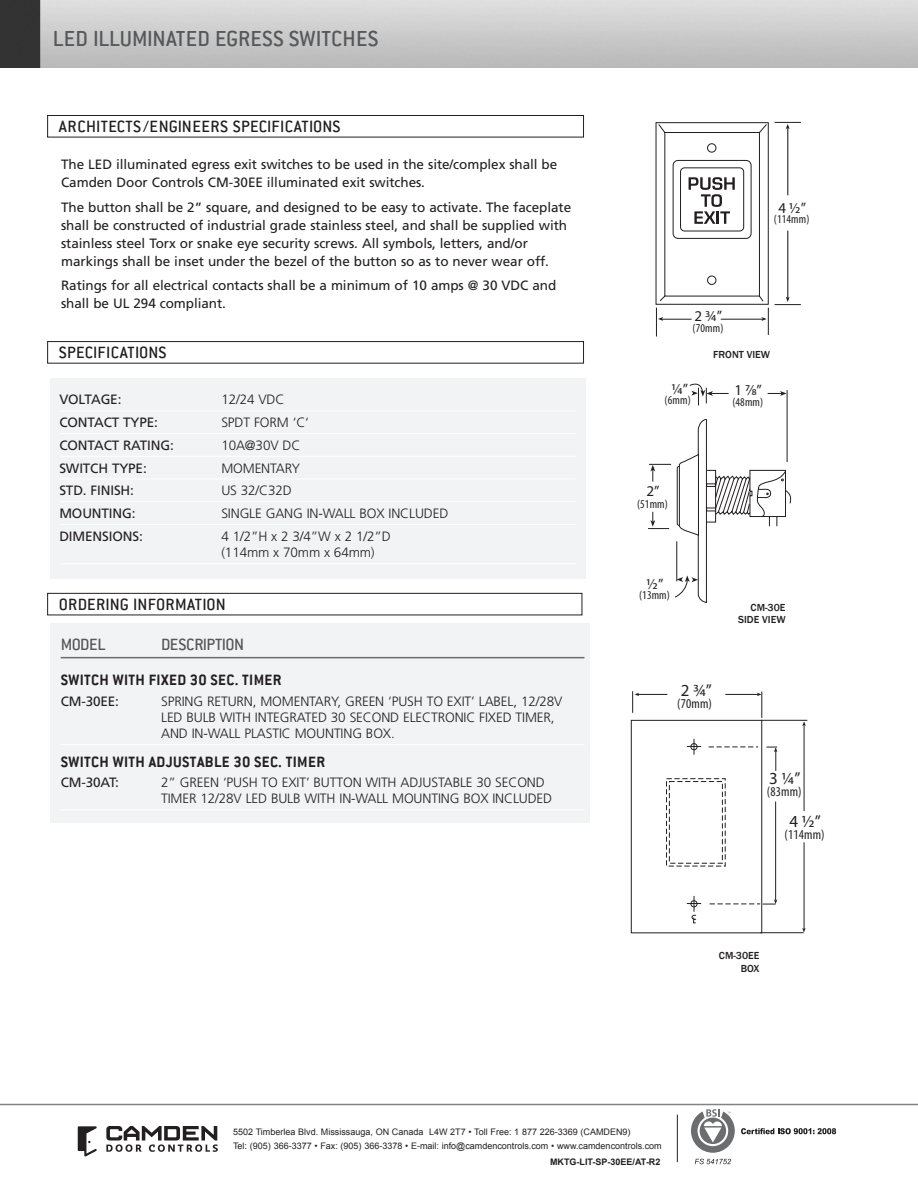
<style>
.page{position:relative;width:918px;height:1188px;background:#fff}
.page>*{position:absolute;margin:0;border:0;box-sizing:border-box;transform-origin:0 0}
.N-SS-H2__80_GRAY{font:500 24px "Conduit ITC";letter-spacing:.01em;color:#57585a}
.N-SS-H3__inside_whit{font:500 18px "Conduit ITC";letter-spacing:.01em;color:#231f20}
.N-SS-Products_H_Ord{font:500 18px "Conduit ITC";letter-spacing:-.035em;color:#57585a}
.t1{font:16.95px "Myriad Pro";color:#231f20}
.N-SS-H4_a{font:700 16.5px "Conduit ITC";letter-spacing:.025em;color:#231f20}
.t2{font:15px "Myriad Pro";color:#231f20}
.N-SS-Body_Text{font:13.5px/18px "Frutiger";letter-spacing:-.005em;color:#231f20}
.N-SS-ord_info{font:300 13.5px/16.2px "Frutiger";letter-spacing:-.01em;color:#231f20}
._1N-SS-Specifiaction{font:300 13.5px/16.5px "Frutiger";letter-spacing:-.01em;color:#231f20}
._1N-SS-Specifiaction-2{font:13.5px "Frutiger";letter-spacing:-.01em;color:#231f20}
.t3{font:condensed 13.5px "Myriad Pro";letter-spacing:.01em;color:#231f20}
.N-SS-ord_info-2{font:13.5px "Frutiger";letter-spacing:-.01em;color:#231f20}
.t4{font:condensed 12px "Myriad Pro";letter-spacing:.01em;color:#231f20}
.N-SS-Image_Descripti{font:500 10.5px/12.6px "Franklin Gothic";color:#231f20;text-align:right}
.t5{font:9px/13.5px "Arial";color:#231f20}
.N-SS-part_number_pag{font:700 9px "Arial";color:#231f20}
</style>
<div class="page">
<svg style="left:691px;top:1109px;width:44px;height:44px"></svg>
<svg style="left:695px;top:1159px;width:36px;height:5px"></svg>
<svg style="left:741px;top:1128px;width:95px;height:6px"></svg>
<hr style="left:677px;top:1115px;width:1px;height:47px;background:#231f20">
<svg style="left:106px;top:1126px;width:112px;height:26px"></svg>
<svg style="left:78px;top:1126px;width:19px;height:31px"></svg>
<hr style="left:0;top:1104px;width:918px;height:1px;background:#808285">
<img style="left:0;top:0;width:918px;height:67px">
<div style="left:47px;top:115px;width:537px;height:22px;border:1px solid #231f20"></div>
<div style="left:47px;top:593px;width:535px;height:22px;border:1px solid #231f20"></div>
<svg style="left:768px;top:391px;width:19px;height:5px"></svg>
<hr style="left:787px;top:390px;width:1px;height:72px;background:#231f20">
<svg style="left:648px;top:419px;width:144px;height:184px"></svg>
<svg style="left:689px;top:383px;width:40px;height:22px"></svg>
<div style="left:50px;top:624px;width:540px;height:199px;background:#f2f3f4"></div>
<hr style="left:61px;top:657px;width:523px;height:1px;background:#6c6d70">
<hr style="left:61px;top:744px;width:523px;height:1px;background:#fff">
<hr style="left:61px;top:809px;width:523px;height:1px;background:#fff">
<hr style="left:761px;top:720px;width:46px;height:1px;background:#231f20">
<hr style="left:760px;top:932px;width:44px;height:1px;background:#231f20">
<svg style="left:632px;top:691px;width:35px;height:22px"></svg>
<svg style="left:757px;top:692px;width:6px;height:26px"></svg>
<hr style="left:725px;top:694px;width:33px;height:1px;background:#231f20">
<svg style="left:802px;top:721px;width:4px;height:5px"></svg>
<hr style="left:804px;top:725px;width:1px;height:86px;background:#231f20">
<svg style="left:802px;top:928px;width:4px;height:5px"></svg>
<hr style="left:804px;top:842px;width:1px;height:87px;background:#231f20">
<svg style="left:766px;top:747px;width:11px;height:24px"></svg>
<hr style="left:775px;top:802px;width:1px;height:99px;background:#231f20">
<svg style="left:687px;top:739px;width:14px;height:16px"></svg>
<div style="left:691px;top:743px;width:6px;height:7px;border:1px solid #231f20;border-radius:50%"></div>
<div style="left:631px;top:720px;width:131px;height:213px;border:1px solid #231f20"></div>
<svg style="left:666px;top:778px;width:60px;height:89px"></svg>
<svg style="left:710px;top:899px;width:67px;height:6px"></svg>
<svg style="left:709px;top:746px;width:49px;height:1px"></svg>
<svg style="left:687px;top:896px;width:14px;height:27px"></svg>
<div style="left:656px;top:122px;width:113px;height:183px;border:1px solid #231f20"></div>
<svg style="left:658px;top:123px;width:110px;height:179px"></svg>
<hr style="left:661px;top:319px;width:31px;height:1px;background:#231f20">
<hr style="left:721px;top:319px;width:43px;height:1px;background:#231f20">
<svg style="left:656px;top:308px;width:7px;height:29px"></svg>
<svg style="left:761px;top:308px;width:8px;height:27px"></svg>
<hr style="left:788px;top:126px;width:1px;height:69px;background:#231f20">
<svg style="left:775px;top:122px;width:26px;height:7px"></svg>
<hr style="left:788px;top:231px;width:1px;height:69px;background:#231f20">
<svg style="left:775px;top:297px;width:26px;height:8px"></svg>
<div style="left:47px;top:341px;width:537px;height:23px;border:1px solid #231f20"></div>
<div style="left:50px;top:378px;width:535px;height:200px;background:#f2f3f4"></div>
<hr style="left:59px;top:411px;width:517px;height:1px;background:#fff">
<hr style="left:59px;top:433px;width:517px;height:1px;background:#fff">
<hr style="left:59px;top:456px;width:517px;height:1px;background:#fff">
<hr style="left:59px;top:479px;width:517px;height:1px;background:#fff">
<hr style="left:59px;top:501px;width:517px;height:1px;background:#fff">
<hr style="left:59px;top:524px;width:517px;height:1px;background:#fff">
<hr style="left:59px;top:563px;width:517px;height:1px;background:#fff">
<p class="N-SS-H2__80_GRAY" style="left:53px;top:25px;width:327px">LED ILLUMINATED EGRESS SWITCHES</p>
<p class="N-SS-H3__inside_whit" style="left:59px;top:116px;width:283px">ARCHITECTS /ENGINEERS SPECIFICATIONS</p>
<p class="N-SS-Body_Text" style="left:61px;top:155px;width:498px">The LED illuminated egress exit switches to be used in the site/complex shall be<br>Camden Door Controls CM-30EE illuminated exit switches.</p>
<p class="N-SS-Body_Text" style="left:61px;top:198px;width:512px">The button shall be 2” square, and designed to be easy to activate. The faceplate shall be constructed of industrial grade stainless steel, and shall be supplied with stainless steel Torx or snake eye security screws. All symbols, letters, and/or markings shall be inset under the bezel of the button so as to never wear off.</p>
<p class="N-SS-Body_Text" style="left:61px;top:276px;width:497px">Ratings for all electrical contacts shall be a minimum of 10 amps @ 30 VDC and shall be UL 294 compliant.</p>
<p class="N-SS-H3__inside_whit" style="left:59px;top:342px;width:109px">SPECIFICATIONS</p>
<p class="_1N-SS-Specifiaction-2" style="left:59px;top:392px;width:64px">VOLTAGE:</p>
<p class="_1N-SS-Specifiaction" style="left:221px;top:392px;width:65px">12/24 VDC</p>
<p class="_1N-SS-Specifiaction-2" style="left:59px;top:415px;width:100px">CONTACT TYPE:</p>
<p class="_1N-SS-Specifiaction" style="left:221px;top:414px;width:89px">SPDT FORM ‘C‘</p>
<p class="_1N-SS-Specifiaction-2" style="left:59px;top:437px;width:116px">CONTACT RATING:</p>
<p class="_1N-SS-Specifiaction" style="left:221px;top:437px;width:81px">10A@30V DC</p>
<p class="_1N-SS-Specifiaction-2" style="left:59px;top:460px;width:89px">SWITCH TYPE:</p>
<p class="_1N-SS-Specifiaction" style="left:221px;top:460px;width:80px">MOMENTARY</p>
<p class="_1N-SS-Specifiaction-2" style="left:59px;top:483px;width:76px">STD. FINISH:</p>
<p class="_1N-SS-Specifiaction" style="left:221px;top:482px;width:72px">US 32/C32D</p>
<p class="_1N-SS-Specifiaction-2" style="left:59px;top:505px;width:78px">MOUNTING:</p>
<p class="_1N-SS-Specifiaction" style="left:221px;top:505px;width:229px">SINGLE GANG IN-WALL BOX INCLUDED</p>
<p class="_1N-SS-Specifiaction-2" style="left:59px;top:528px;width:85px">DIMENSIONS:</p>
<p class="_1N-SS-Specifiaction" style="left:221px;top:528px;width:171px">4 1/2”H x 2 3/4”W x 2 1/2”D (114mm x 70mm x 64mm)</p>
<p class="N-SS-H3__inside_whit" style="left:59px;top:594px;width:168px">ORDERING INFORMATION</p>
<p class="N-SS-Products_H_Ord" style="left:61px;top:634px;width:47px">MODEL</p>
<p class="N-SS-Products_H_Ord" style="left:161px;top:634px;width:84px">DESCRIPTION</p>
<p class="N-SS-H4_a" style="left:61px;top:670px;width:222px">SWITCH WITH FIXED 30 SEC. TIMER</p>
<p class="N-SS-ord_info-2" style="left:61px;top:693px;width:60px">CM-30EE:</p>
<p class="N-SS-ord_info" style="left:161px;top:693px;width:403px">SPRING RETURN, MOMENTARY, GREEN ‘PUSH TO EXIT’ LABEL, 12/28V<br>LED BULB WITH INTEGRATED 30 SECOND ELECTRONIC FIXED TIMER,<br>AND IN-WALL PLASTIC MOUNTING BOX.</p>
<p class="N-SS-H4_a" style="left:61px;top:752px;width:266px">SWITCH WITH ADJUSTABLE 30 SEC. TIMER</p>
<p class="N-SS-ord_info-2" style="left:61px;top:774px;width:60px">CM-30AT:</p>
<p class="N-SS-ord_info" style="left:161px;top:774px;width:393px">2” GREEN ‘PUSH TO EXIT’ BUTTON WITH ADJUSTABLE 30 SECOND<br>TIMER 12/28V LED BULB WITH IN-WALL MOUNTING BOX INCLUDED</p>
<p class="t2" style="left:778px;top:198px;width:29px">4 ½”</p>
<p class="t2" style="left:694px;top:307px;width:29px">2 ¾”</p>
<p class="t4" style="left:693px;top:321px;width:32px">(70mm)</p>
<p class="t4" style="left:774px;top:212px;width:37px">(114mm)</p>
<p class="t2" style="left:672px;top:380px;width:18px">¼”</p>
<p class="t4" style="left:665px;top:392px;width:28px">(6mm)</p>
<p class="N-SS-Image_Descripti" style="left:713px;top:348px;width:58px">FRONT VIEW</p>
<p class="t2" style="left:735px;top:381px;width:29px">1 7⁄8”</p>
<p class="t4" style="left:732px;top:394px;width:32px">(48mm)</p>
<p class="t2" style="left:646px;top:481px;width:15px">2”</p>
<p class="t4" style="left:637px;top:497px;width:32px">(51mm)</p>
<p class="t2" style="left:647px;top:574px;width:18px">½”</p>
<p class="t4" style="left:639px;top:588px;width:32px">(13mm)</p>
<p class="N-SS-Image_Descripti" style="left:738px;top:601px;width:49px">CM-30E<br>SIDE VIEW</p>
<p class="t1" style="left:681px;top:680px;width:33px">2 ¾”</p>
<p class="t3" style="left:677px;top:695px;width:36px">(70mm)</p>
<p class="t1" style="left:769px;top:767px;width:33px">3 ¼”</p>
<p class="t3" style="left:767px;top:783px;width:36px">(83mm)</p>
<p class="t1" style="left:790px;top:810px;width:33px">4 ½”</p>
<p class="t3" style="left:785px;top:826px;width:42px">(114mm)</p>
<p class="N-SS-Image_Descripti" style="left:719px;top:949px;width:42px">CM-30EE<br>BOX</p>
<p class="t5" style="left:233px;top:1125px;width:430px">5502 Timberlea Blvd. Mississauga, ON Canada L4W 2T7 • Toll Free: 1 877 226-3369 (CAMDEN9)<br>Tel: (905) 366-3377 • Fax: (905) 366-3378 • E-mail: info@camdencontrols.com • www.camdencontrols.com</p>
<p class="N-SS-part_number_pag" style="left:550px;top:1156px;width:112px">MKTG-LIT-SP-30EE/AT-R2</p>
</div>
